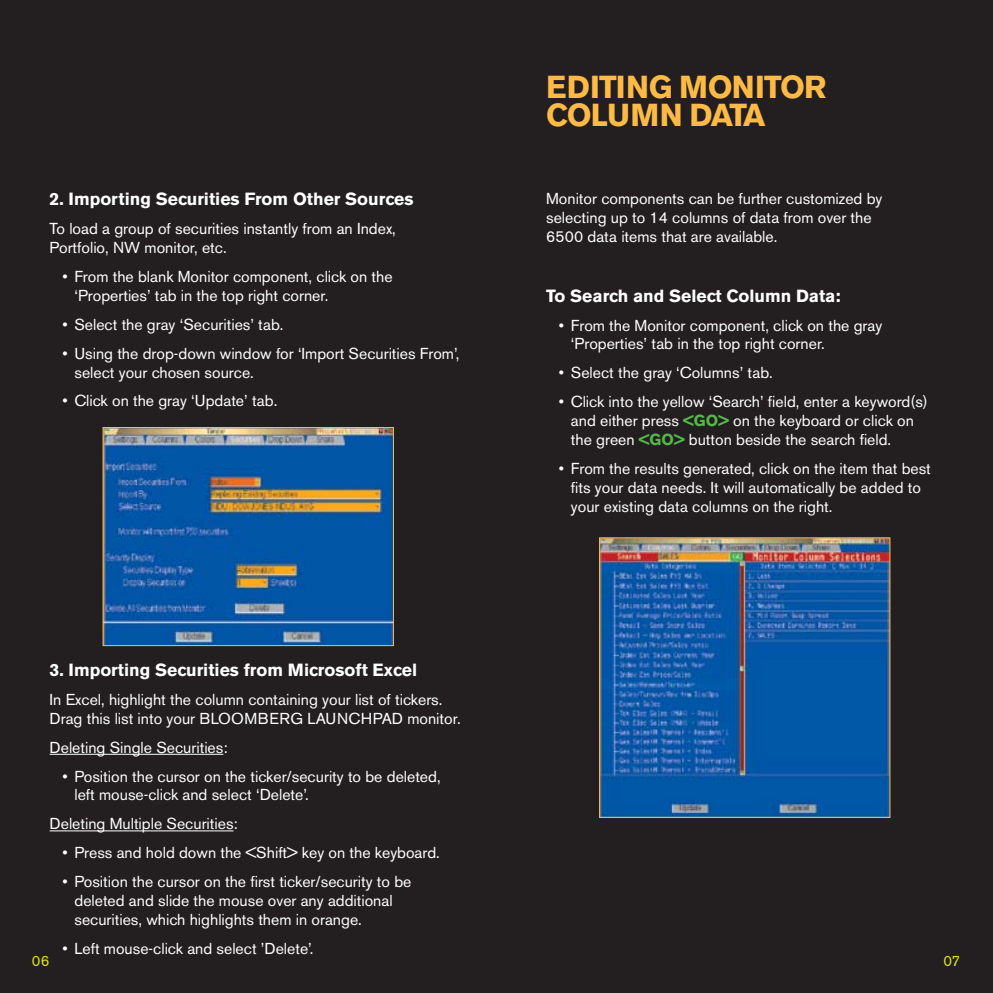
<style>
.page{position:relative;width:993px;height:993px;background:#fff}
.page>*{position:absolute;margin:0;border:0;box-sizing:border-box;transform-origin:0 0}
.t1{font:700 31.5px/28px "Akzidenz Grotesk BE";letter-spacing:-.03em;color:#fdbb45}
.t2{font:700 17.5px "Akzidenz Grotesk BE";color:#fff}
.t3{font:15.75px/18.9px "Akzidenz Grotesk BE";color:#fff}
.t4{font:14.88px "Akzidenz Grotesk BE";color:#e2e419}
.s1{font-weight:700;color:#54b948}
</style>
<div class="page">
<div style="left:0;top:0;width:496px;height:992px;background:#231f20"></div>
<div style="left:496px;top:0;width:496px;height:992px;background:#231f20"></div>
<img style="left:105px;top:429px;width:287px;height:214px">
<div style="left:103px;top:427px;width:291px;height:218px;border:1px solid #fdbb45"></div>
<hr style="left:50px;top:753px;width:173px;height:1px;background:#fff">
<hr style="left:50px;top:830px;width:183px;height:1px;background:#fff">
<img style="left:601px;top:539px;width:287px;height:276px">
<div style="left:599px;top:537px;width:291px;height:280px;border:1px solid #fdbb45"></div>
<p class="t2" style="left:50px;top:189px;width:365px">2. Importing Securities From Other Sources</p>
<p class="t3" style="left:50px;top:219px;width:347px">To load a group of securities instantly from an Index,<br>Portfolio, NW monitor, etc.</p>
<p class="t3" style="left:74px;top:267px;width:319px;text-indent:-12px">• From the blank Monitor component, click on the ‘Properties’ tab in the top right corner.</p>
<p class="t3" style="left:62px;top:315px;width:222px">• Select the gray ‘Securities’ tab.</p>
<p class="t3" style="left:74px;top:343px;width:386px;text-indent:-12px">• Using the drop-down window for ‘Import Securities From’, select your chosen source.</p>
<p class="t3" style="left:62px;top:391px;width:216px">• Click on the gray ‘Update’ tab.</p>
<p class="t2" style="left:50px;top:659px;width:369px">3. Importing Securities from Microsoft Excel</p>
<p class="t3" style="left:50px;top:689px;width:412px">In Excel, highlight the column containing your list of tickers.<br>Drag this list into your BLOOMBERG LAUNCHPAD monitor.</p>
<p class="t3" style="left:50px;top:737px;width:179px">Deleting Single Securities:</p>
<p class="t3" style="left:74px;top:766px;width:367px;text-indent:-12px">• Position the cursor on the ticker/security to be deleted, left mouse-click and select ‘Delete’.</p>
<p class="t3" style="left:50px;top:814px;width:190px">Deleting Multiple Securities:</p>
<p class="t3" style="left:62px;top:842px;width:379px">• Press and hold down the &lt;Shift&gt; key on the keyboard.</p>
<p class="t3" style="left:74px;top:871px;width:338px;text-indent:-12px">• Position the cursor on the first ticker/security to be deleted and slide the mouse over any additional securities, which highlights them in orange.</p>
<p class="t3" style="left:62px;top:938px;width:252px">• Left mouse-click and select ’Delete’.</p>
<h1 class="t1" style="left:546px;top:73px;width:282px">EDITING MONITOR<br>COLUMN DATA</h1>
<p class="t3" style="left:546px;top:189px;width:338px">Monitor components can be further customized by selecting up to 14 columns of data from over the<br>6500 data items that are available.</p>
<p class="t2" style="left:546px;top:285px;width:296px">To Search and Select Column Data:</p>
<p class="t3" style="left:570px;top:315px;width:313px;text-indent:-12px">• From the Monitor component, click on the gray ‘Properties’ tab in the top right corner.</p>
<p class="t3" style="left:558px;top:363px;width:215px">• Select the gray ‘Columns’ tab.</p>
<p class="t3" style="left:570px;top:392px;width:358px;text-indent:-12px">• Click into the yellow ‘Search’ field, enter a keyword(s) and either press <span class="s1">&lt;GO&gt;</span> on the keyboard or click on the green <span class="s1">&lt;GO&gt;</span> button beside the search field.</p>
<p class="t3" style="left:570px;top:459px;width:361px;text-indent:-12px">• From the results generated, click on the item that best fits your data needs. It will automatically be added to your existing data columns on the right.</p>
<p class="t4" style="left:32px;top:952px;width:19px">06</p>
<p class="t4" style="left:943px;top:952px;width:18px">07</p>
</div>
